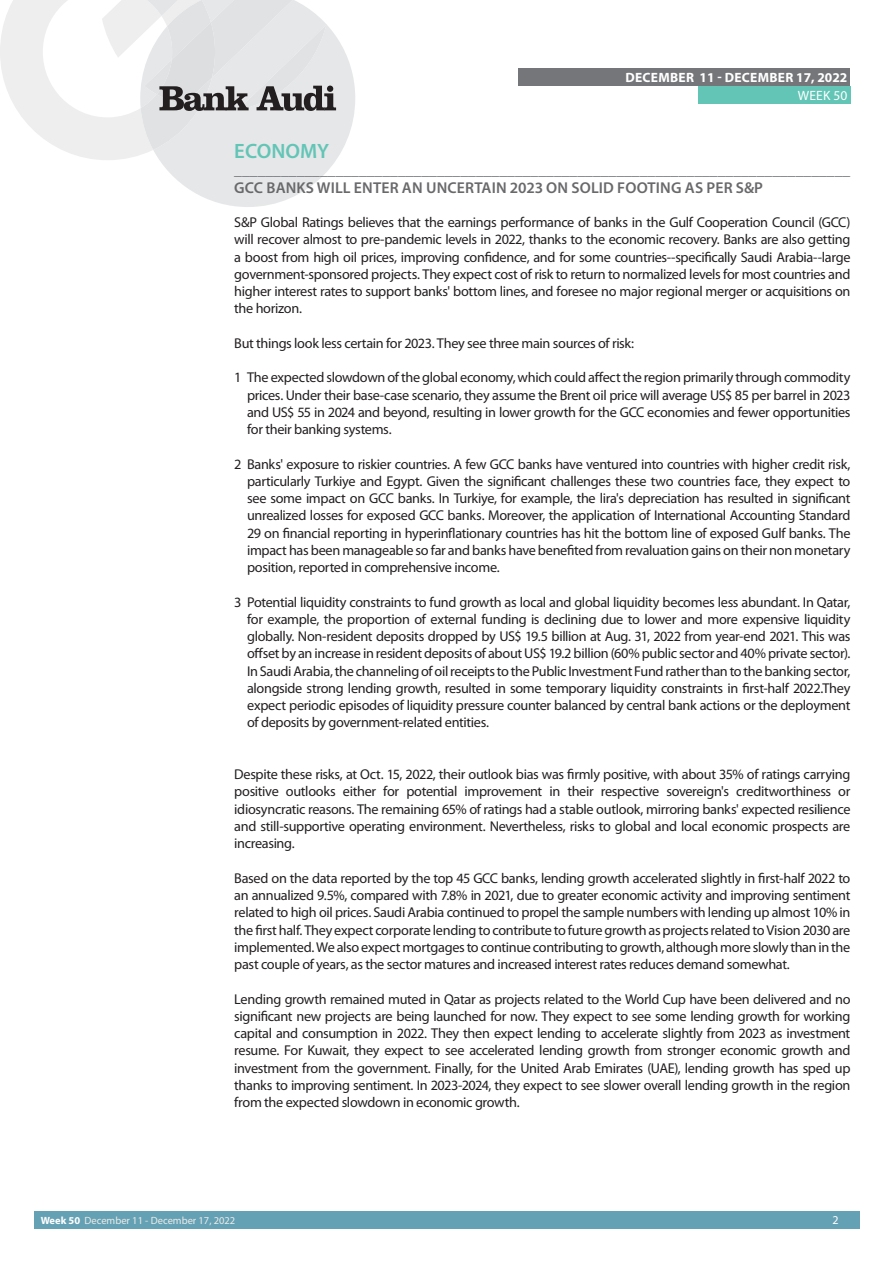
<style>
.page{position:relative;width:893px;height:1263px;background:#fff}
.page>*{position:absolute;margin:0;border:0;box-sizing:border-box;transform-origin:0 0}
.t1{font:600 20.85px "Myriad Pro";color:#62c5b6}
.t2{font:600 15.75px "Myriad Pro";letter-spacing:.01em;color:#69696c}
.t3{font:15.6px "Myriad Pro";color:#707276}
.t4{font:14.25px/17.2px "Myriad Pro";letter-spacing:-.025em;color:#231f20;text-align:justify}
.t5{font:700 13.5px "Myriad Pro";letter-spacing:.02em;color:#fff}
.t6{font:13.5px "Myriad Pro";letter-spacing:.02em;color:#fff}
.t7{font:12px "Myriad Pro";color:#fff}
.t8{font:10.5px "Myriad Pro";color:#ecece9}
.s1{font-weight:700;color:#fff}
</style>
<div class="page">
<div style="left:35px;top:1212px;width:825px;height:17px;background:#65a1b4"></div>
<div style="left:519px;top:68px;width:331px;height:17px;background:#757679"></div>
<div style="left:698px;top:86px;width:152px;height:17px;background:#62c5b6"></div>
<svg style="left:0;top:0;width:355px;height:207px"></svg>
<p class="t5" style="left:625px;top:68px;width:223px">DECEMBER 11 - DECEMBER 17, 2022</p>
<p class="t6" style="left:798px;top:87px;width:51px">WEEK 50</p>
<h1 class="t1" style="left:234px;top:138px;width:96px">ECONOMY</h1>
<p class="t3" style="left:234px;top:161px;width:617px">_______________________________________________________________________________</p>
<p class="t2" style="left:234px;top:177px;width:530px">GCC BANKS WILL ENTER AN UNCERTAIN 2023 ON SOLID FOOTING AS PER S&amp;P</p>
<p class="t4" style="left:234px;top:214px;width:618px">S&amp;P Global Ratings believes that the earnings performance of banks in the Gulf Cooperation Council (GCC) will recover almost to pre-pandemic levels in 2022, thanks to the economic recovery. Banks are also getting a boost from high oil prices, improving confidence, and for some countries--specifically Saudi Arabia--large government-sponsored projects. They expect cost of risk to return to normalized levels for most countries and higher interest rates to support banks' bottom lines, and foresee no major regional merger or acquisitions on the horizon.</p>
<p class="t4" style="left:234px;top:334px;width:401px">But things look less certain for 2023. They see three main sources of risk:</p>
<p class="t4" style="left:247px;top:369px;width:605px;text-indent:-13px">1 The expected slowdown of the global economy, which could affect the region primarily through commodity prices. Under their base-case scenario, they assume the Brent oil price will average US$ 85 per barrel in 2023 and US$ 55 in 2024 and beyond, resulting in lower growth for the GCC economies and fewer opportunities for their banking systems.</p>
<p class="t4" style="left:247px;top:455px;width:605px;text-indent:-13px">2 Banks' exposure to riskier countries. A few GCC banks have ventured into countries with higher credit risk, particularly Turkiye and Egypt. Given the significant challenges these two countries face, they expect to see some impact on GCC banks. In Turkiye, for example, the lira's depreciation has resulted in significant unrealized losses for exposed GCC banks. Moreover, the application of International Accounting Standard 29 on financial reporting in hyperinflationary countries has hit the bottom line of exposed Gulf banks. The impact has been manageable so far and banks have benefited from revaluation gains on their non monetary position, reported in comprehensive income.</p>
<p class="t4" style="left:247px;top:593px;width:605px;text-indent:-13px">3 Potential liquidity constraints to fund growth as local and global liquidity becomes less abundant. In Qatar, for example, the proportion of external funding is declining due to lower and more expensive liquidity globally. Non-resident deposits dropped by US$ 19.5 billion at Aug. 31, 2022 from year-end 2021. This was offset by an increase in resident deposits of about US$ 19.2 billion (60% public sector and 40% private sector).<br>In Saudi Arabia, the channeling of oil receipts to the Public Investment Fund rather than to the banking sector, alongside strong lending growth, resulted in some temporary liquidity constraints in first-half 2022.They expect periodic episodes of liquidity pressure counter balanced by central bank actions or the deployment of deposits by government-related entities.</p>
<p class="t4" style="left:234px;top:766px;width:618px">Despite these risks, at Oct. 15, 2022, their outlook bias was firmly positive, with about 35% of ratings carrying positive outlooks either for potential improvement in their respective sovereign's creditworthiness or idiosyncratic reasons. The remaining 65% of ratings had a stable outlook, mirroring banks' expected resilience and still-supportive operating environment. Nevertheless, risks to global and local economic prospects are increasing.</p>
<p class="t4" style="left:234px;top:869px;width:618px">Based on the data reported by the top 45 GCC banks, lending growth accelerated slightly in first-half 2022 to an annualized 9.5%, compared with 7.8% in 2021, due to greater economic activity and improving sentiment related to high oil prices. Saudi Arabia continued to propel the sample numbers with lending up almost 10% in the first half. They expect corporate lending to contribute to future growth as projects related to Vision 2030 are implemented. We also expect mortgages to continue contributing to growth, although more slowly than in the past couple of years, as the sector matures and increased interest rates reduces demand somewhat.</p>
<p class="t4" style="left:234px;top:990px;width:618px">Lending growth remained muted in Qatar as projects related to the World Cup have been delivered and no significant new projects are being launched for now. They expect to see some lending growth for working capital and consumption in 2022. They then expect lending to accelerate slightly from 2023 as investment resume. For Kuwait, they expect to see accelerated lending growth from stronger economic growth and investment from the government. Finally, for the United Arab Emirates (UAE), lending growth has sped up thanks to improving sentiment. In 2023-2024, they expect to see slower overall lending growth in the region from the expected slowdown in economic growth.</p>
<p class="t8" style="left:41px;top:1214px;width:196px"><span class="s1">Week 50</span> December 11 - December 17, 2022</p>
<p class="t7" style="left:832px;top:1213px;width:8px">2</p>
</div>
